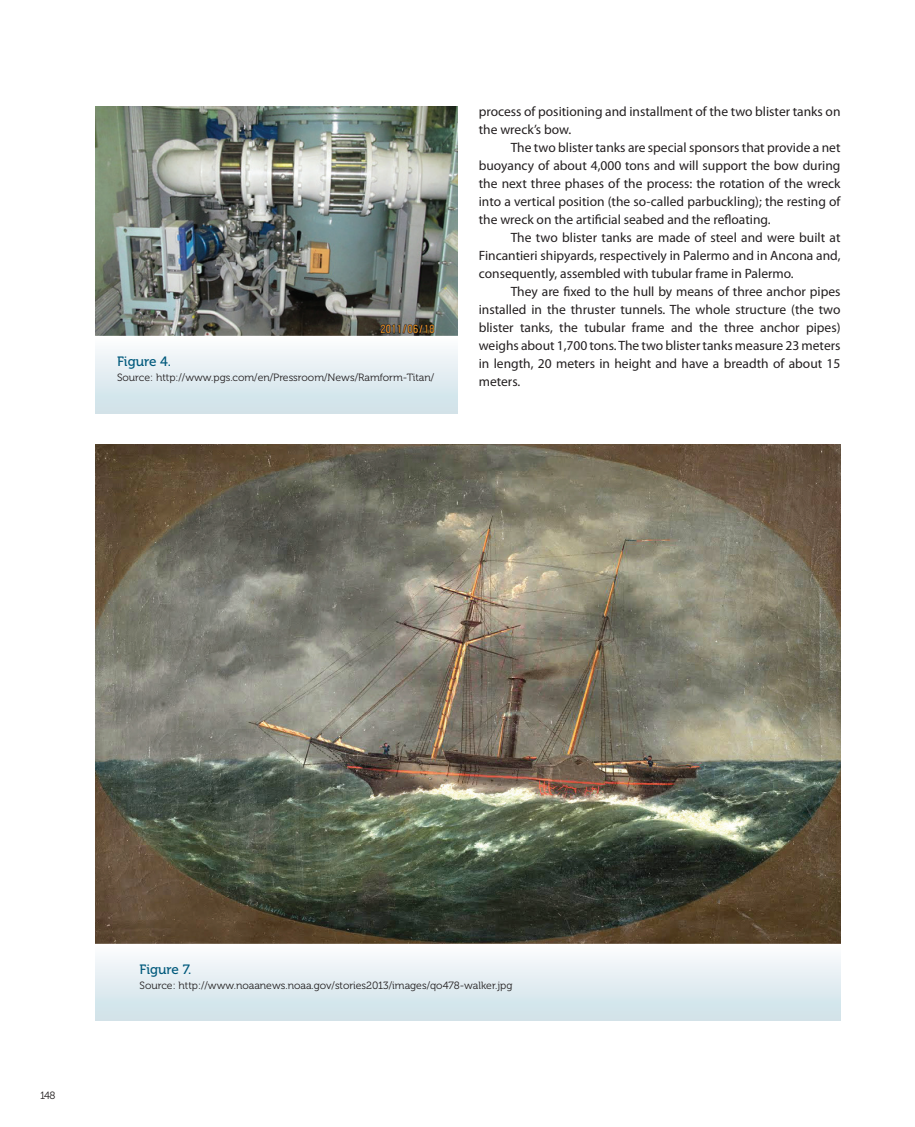
<style>
.page{position:relative;width:915px;height:1127px;background:#fff}
.page>*{position:absolute;margin:0;border:0;box-sizing:border-box;transform-origin:0 0}
.Body_text{font:13.5px/18px "Myriad Pro";color:#231f20;text-align:justify}
.Figure{font:13.5px "Museo 500";color:#00597c}
.Figure-2{font:10.5px "Museo 300";color:#231f20}
</style>
<div class="page">
<img style="left:96px;top:444px;width:744px;height:499px">
<div style="left:96px;top:943px;width:744px;height:77px;background:linear-gradient(to bottom,#fdfdfe,#cce0e8)"></div>
<img style="left:96px;top:106px;width:361px;height:230px">
<div style="left:96px;top:336px;width:361px;height:77px;background:linear-gradient(to bottom,#fdfdfe,#cce0e7)"></div>
<p class="Figure" style="left:117px;top:354px;width:55px">Figure 4.</p>
<p class="Figure-2" style="left:117px;top:372px;width:319px">Source: http://www.pgs.com/en/Pressroom/News/Ramform-Titan/</p>
<p class="Body_text" style="left:478px;top:103px;width:363px">process of positioning and installment of the two blister tanks on the wreck’s bow.</p>
<p class="Body_text" style="left:478px;top:139px;width:363px;text-indent:32px">The two blister tanks are special sponsors that provide a net buoyancy of about 4,000 tons and will support the bow during the next three phases of the process: the rotation of the wreck into a vertical position (the so-called parbuckling); the resting of the wreck on the artificial seabed and the refloating.</p>
<p class="Body_text" style="left:478px;top:229px;width:363px;text-indent:32px">The two blister tanks are made of steel and were built at Fincantieri shipyards, respectively in Palermo and in Ancona and, consequently, assembled with tubular frame in Palermo.</p>
<p class="Body_text" style="left:478px;top:283px;width:363px;text-indent:32px">They are fixed to the hull by means of three anchor pipes installed in the thruster tunnels. The whole structure (the two blister tanks, the tubular frame and the three anchor pipes) weighs about 1,700 tons. The two blister tanks measure 23 meters in length, 20 meters in height and have a breadth of about 15 meters.</p>
<p class="Figure-2" style="left:40px;top:1090px;width:17px">148</p>
<p class="Figure" style="left:139px;top:961px;width:53px">Figure 7.</p>
<p class="Figure-2" style="left:139px;top:979px;width:374px">Source: http://www.noaanews.noaa.gov/stories2013/images/qo478-walker.jpg</p>
</div>
